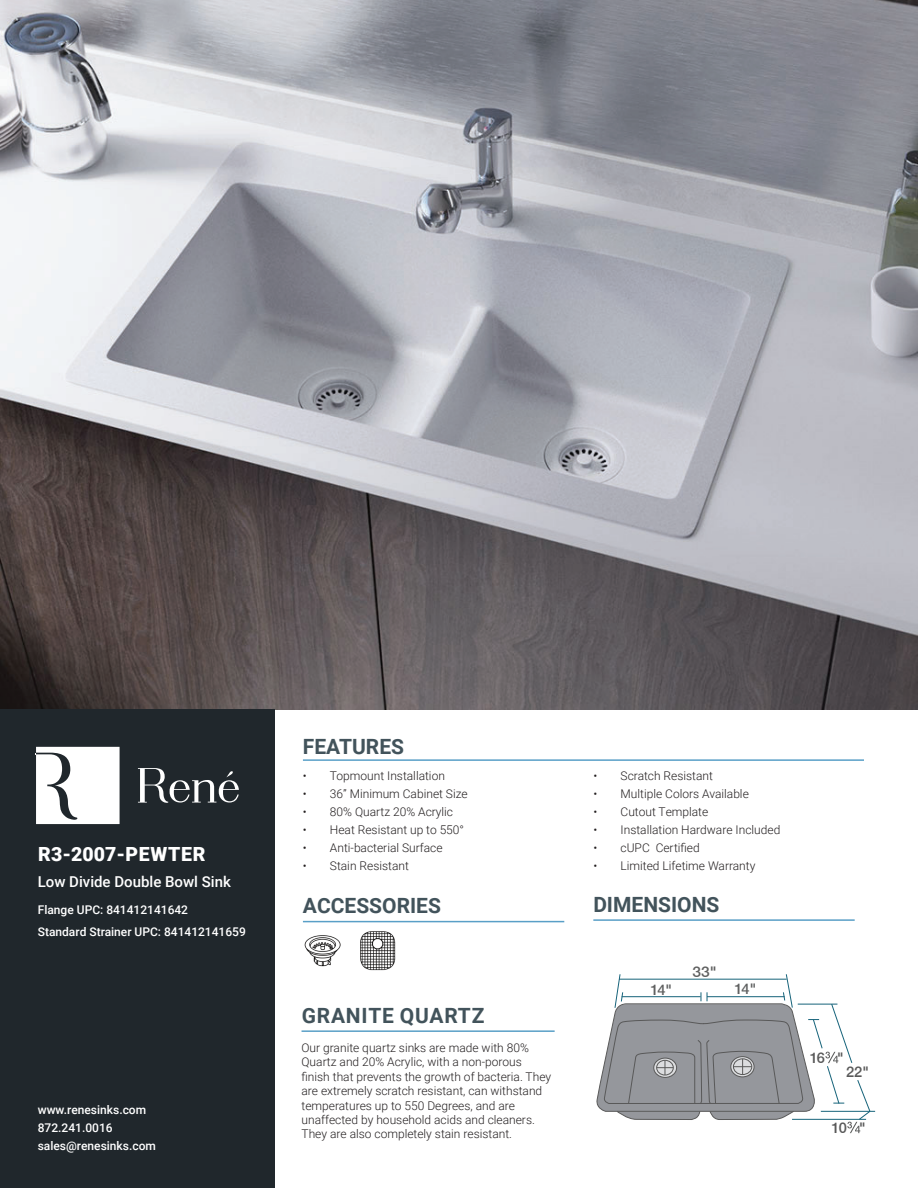
<style>
.page{position:relative;width:918px;height:1188px;background:#fff}
.page>*{position:absolute;margin:0;border:0;box-sizing:border-box;transform-origin:0 0}
.t1{font:700 21px "Roboto";color:#42535b}
.t2{font:700 21px "Roboto";letter-spacing:.035em;color:#42535b}
.t3{font:900 19.5px "Roboto";letter-spacing:.035em;color:#fff}
.t4{font:500 15px "Roboto";color:#fff}
.t5{font:500 14.7px "Helvetica Neue LT Com";color:#595959}
.t6{font:500 14.7px "Helvetica Neue LT Com";color:#5f6060}
.t7{font:500 14.7px "Helvetica Neue LT Com";color:#5f6060;scale:1.06 1}
.t8{font:300 12px/14.4px "Roboto";color:#231f20}
.t9{font:500 12px/18px "Roboto";color:#fff}
</style>
<div class="page">
<img style="left:0;top:0;width:918px;height:709px">
<hr style="left:821px;top:1111px;width:54px;height:1px;background:#16637a">
<svg style="left:596px;top:974px;width:275px;height:159px"></svg>
<img style="left:304px;top:935px;width:37px;height:32px">
<hr style="left:303px;top:921px;width:261px;height:1px;background:#599fc7">
<hr style="left:593px;top:919px;width:262px;height:2px;background:#599fc7">
<hr style="left:302px;top:1030px;width:253px;height:2px;background:#599fc7">
<hr style="left:303px;top:759px;width:561px;height:2px;background:#599fc7">
<div style="left:0;top:709px;width:275px;height:479px;background:#20272c"></div>
<svg style="left:138px;top:768px;width:101px;height:35px"></svg>
<svg style="left:36px;top:747px;width:84px;height:77px;background:#eaebeb"></svg>
<img style="left:360px;top:931px;width:36px;height:40px">
<h2 class="t3" style="left:38px;top:840px;width:169px">R3-2007-PEWTER</h2>
<p class="t4" style="left:38px;top:872px;width:195px">Low Divide Double Bowl Sink</p>
<p class="t9" style="left:38px;top:898px;width:210px;line-height:22.5px">Flange UPC: 841412141642<br>Standard Strainer UPC: 841412141659</p>
<p class="t9" style="left:38px;top:1100px;width:120px">www.renesinks.com<br>872.241.0016 sales@renesinks.com</p>
<h1 class="t1" style="left:303px;top:732px;width:103px">FEATURES</h1>
<p class="t8" style="left:303px;top:768px;width:144px">• Topmount Installation</p>
<p class="t8" style="left:303px;top:786px;width:166px">• 36” Minimum Cabinet Size</p>
<p class="t8" style="left:303px;top:804px;width:152px">• 80% Quartz 20% Acrylic</p>
<p class="t8" style="left:303px;top:822px;width:163px">• Heat Resistant up to 550°</p>
<p class="t8" style="left:303px;top:840px;width:141px">• Anti-bacterial Surface</p>
<p class="t8" style="left:303px;top:858px;width:107px">• Stain Resistant</p>
<p class="t8" style="left:594px;top:768px;width:121px">• Scratch Resistant</p>
<p class="t8" style="left:594px;top:786px;width:157px">• Multiple Colors Available</p>
<p class="t8" style="left:594px;top:804px;width:116px">• Cutout Template</p>
<p class="t8" style="left:594px;top:822px;width:188px">• Installation Hardware Included</p>
<p class="t8" style="left:594px;top:840px;width:108px">• cUPC Certified</p>
<p class="t8" style="left:594px;top:858px;width:163px">• Limited Lifetime Warranty</p>
<h1 class="t1" style="left:303px;top:891px;width:140px">ACCESSORIES</h1>
<h1 class="t1" style="left:593px;top:890px;width:128px">DIMENSIONS</h1>
<h1 class="t2" style="left:302px;top:1001px;width:184px">GRANITE QUARTZ</h1>
<p class="t8" style="left:302px;top:1040px;width:251px">Our granite quartz sinks are made with 80% Quartz and 20% Acrylic, with a non-porous finish that prevents the growth of bacteria. They are extremely scratch resistant, can withstand temperatures up to 550 Degrees, and are unaffected by household acids and cleaners.<br>They are also completely stain resistant.</p>
<p class="t6" style="left:650px;top:981px;width:23px">14"</p>
<p class="t7" style="left:693px;top:963px;width:24px">33"</p>
<p class="t6" style="left:735px;top:980px;width:23px">14"</p>
<p class="t5" style="left:810px;top:1048px;width:35px">16 "</p>
<p class="t5" style="left:846px;top:1063px;width:24px">22"</p>
<p class="t5" style="left:832px;top:1118px;width:35px">10 "</p>
</div>
